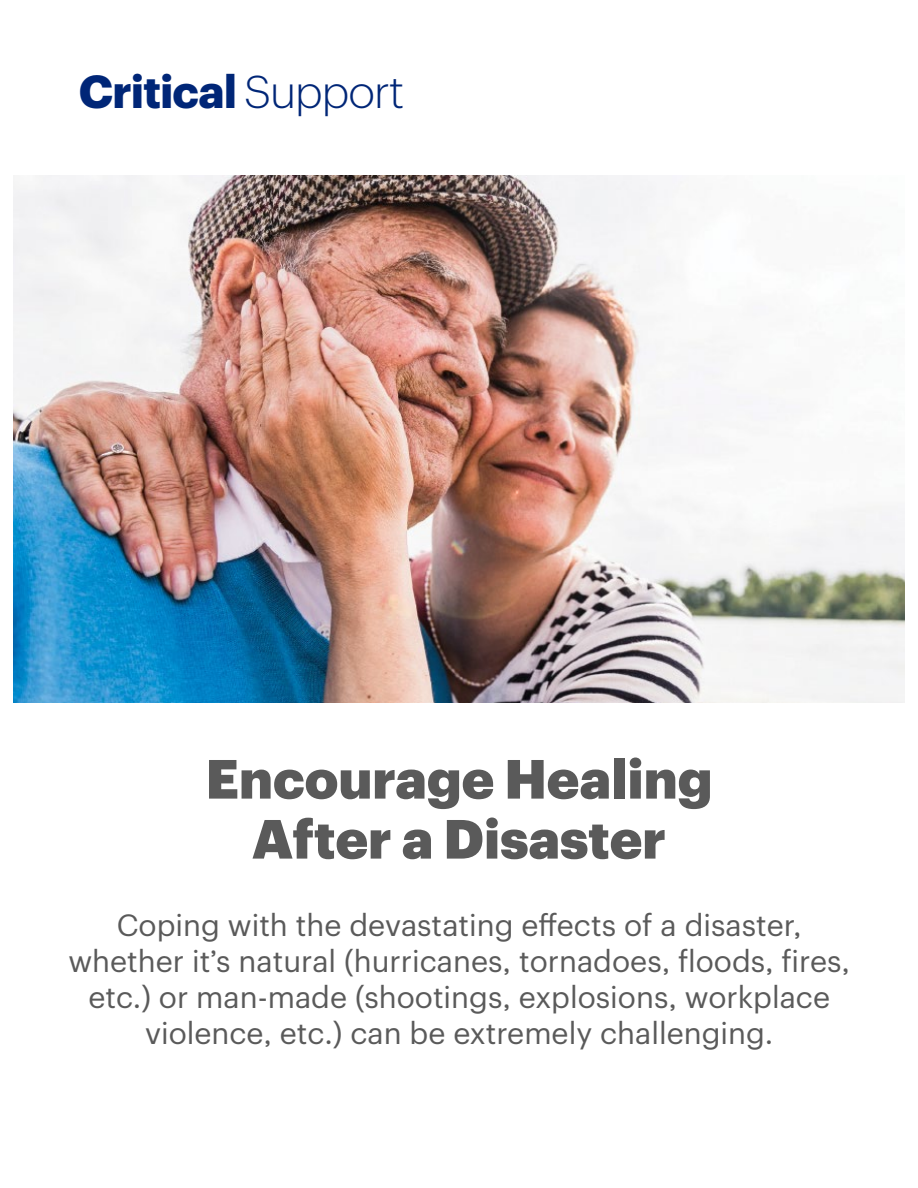
<style>
.page{position:relative;width:918px;height:1188px;background:#fff}
.page>*{position:absolute;margin:0;border:0;box-sizing:border-box;transform-origin:0 0}
.t1{font:900 54px/60px "Graphik UHG";color:#5a5a5a;text-align:center}
.t2{font:700 45.3px "Graphik";letter-spacing:-.02em;color:#002677}
.t3{font:30px/36px "Graphik UHG";color:#5a5a5a;text-align:center}
.s1{font-weight:300;font-size:45px}
</style>
<div class="page">
<img style="left:13px;top:176px;width:891px;height:526px">
<h2 class="t2" style="left:79px;top:56px;width:327px">Critical <span class="s1">Support</span></h2>
<h1 class="t1" style="left:206px;top:744px;width:508px">Encourage Healing<br>After a Disaster</h1>
<p class="t3" style="left:68px;top:904px;width:783px">Coping with the devastating effects of a disaster, whether it’s natural (hurricanes, tornadoes, floods, fires, etc.) or man-made (shootings, explosions, workplace violence, etc.) can be extremely challenging.</p>
</div>
